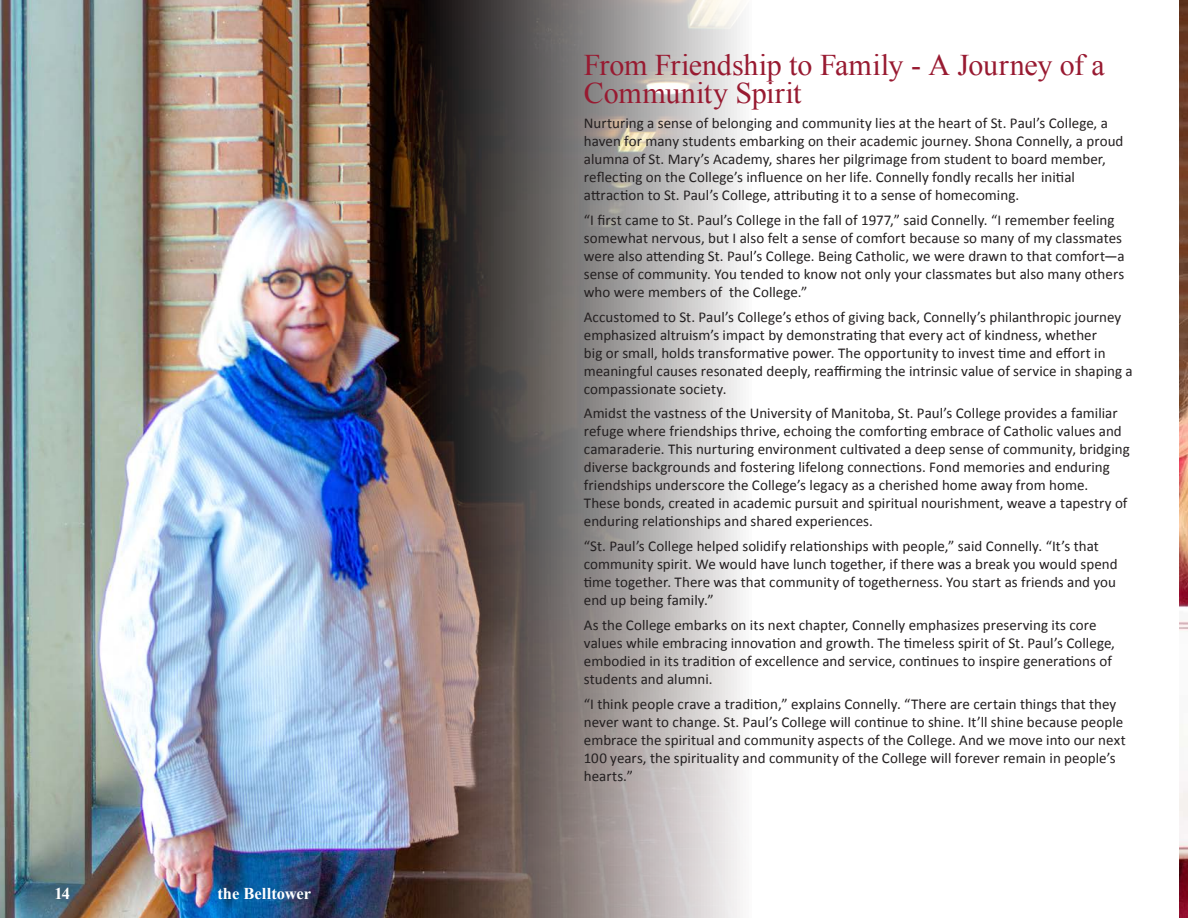
<style>
.page{position:relative;width:1188px;height:918px;background:#fff}
.page>*{position:absolute;margin:0;border:0;box-sizing:border-box;transform-origin:0 0}
.Body{font:30px/28.5px "Times New Roman";letter-spacing:-.01em;color:#981a31}
.t1{font:700 16.5px "Times New Roman";color:#fff}
.Body-2{font:15px/18px "Calibri";letter-spacing:.005em;color:#231f20}
</style>
<div class="page">
<img style="left:0;top:0;width:743px;height:918px">
<img style="left:1179px;top:0;width:9px;height:918px">
<p class="t1" style="left:55px;top:882px;width:17px">14</p>
<p class="t1" style="left:218px;top:882px;width:95px">the Belltower</p>
<p class="Body" style="left:584px;top:50px;width:522px">From Friendship to Family - A Journey of a<br>Community Spirit</p>
<p class="Body-2" style="left:584px;top:114px;width:541px">Nurturing a sense of belonging and community lies at the heart of St. Paul’s College, a haven for many students embarking on their academic journey. Shona Connelly, a proud alumna of St. Mary’s Academy, shares her pilgrimage from student to board member, reflecting on the College’s influence on her life. Connelly fondly recalls her initial attraction to St. Paul’s College, attributing it to a sense of homecoming.</p>
<p class="Body-2" style="left:584px;top:210px;width:542px">“I first came to St. Paul’s College in the fall of 1977,” said Connelly. “I remember feeling somewhat nervous, but I also felt a sense of comfort because so many of my classmates were also attending St. Paul’s College. Being Catholic, we were drawn to that comfort—a sense of community. You tended to know not only your classmates but also many others who were members of the College.”</p>
<p class="Body-2" style="left:584px;top:307px;width:550px">Accustomed to St. Paul’s College’s ethos of giving back, Connelly’s philanthropic journey emphasized altruism’s impact by demonstrating that every act of kindness, whether<br>big or small, holds transformative power. The opportunity to invest time and effort in meaningful causes resonated deeply, reaffirming the intrinsic value of service in shaping a compassionate society.</p>
<p class="Body-2" style="left:584px;top:404px;width:547px">Amidst the vastness of the University of Manitoba, St. Paul’s College provides a familiar refuge where friendships thrive, echoing the comforting embrace of Catholic values and camaraderie. This nurturing environment cultivated a deep sense of community, bridging diverse backgrounds and fostering lifelong connections. Fond memories and enduring friendships underscore the College’s legacy as a cherished home away from home.<br>These bonds, created in academic pursuit and spiritual nourishment, weave a tapestry of enduring relationships and shared experiences.</p>
<p class="Body-2" style="left:584px;top:537px;width:535px">“St. Paul’s College helped solidify relationships with people,” said Connelly. “It’s that community spirit. We would have lunch together, if there was a break you would spend time together. There was that community of togetherness. You start as friends and you end up being family.”</p>
<p class="Body-2" style="left:584px;top:615px;width:533px">As the College embarks on its next chapter, Connelly emphasizes preserving its core values while embracing innovation and growth. The timeless spirit of St. Paul’s College, embodied in its tradition of excellence and service, continues to inspire generations of students and alumni.</p>
<p class="Body-2" style="left:584px;top:694px;width:543px">“I think people crave a tradition,” explains Connelly. “There are certain things that they never want to change. St. Paul’s College will continue to shine. It’ll shine because people embrace the spiritual and community aspects of the College. And we move into our next 100 years, the spirituality and community of the College will forever remain in people’s hearts.”</p>
</div>
